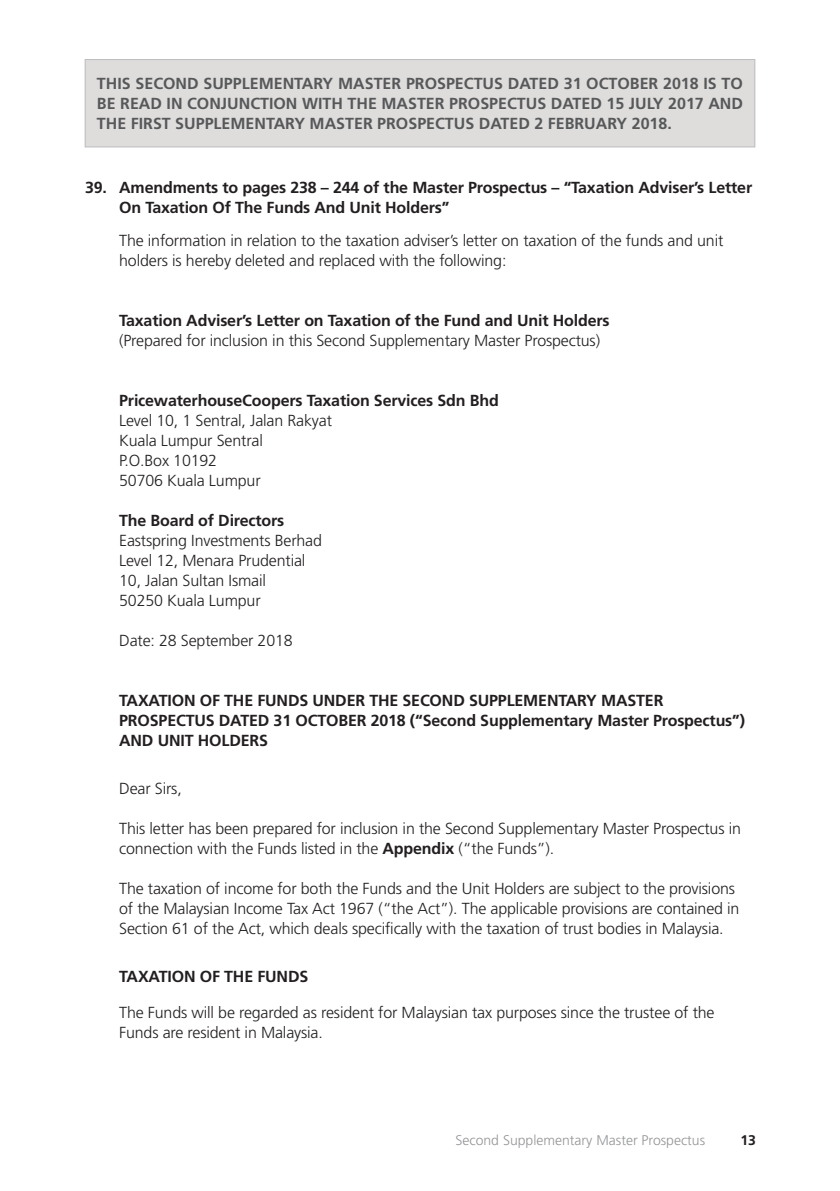
<style>
.page{position:relative;width:840px;height:1191px;background:#fff}
.page>*{position:absolute;margin:0;border:0;box-sizing:border-box;transform-origin:0 0}
.t1{font:300 16px/20px "Frutiger";letter-spacing:-.01em;color:#231f20}
.t2{font:700 16px/20px "Frutiger";letter-spacing:-.01em;color:#231f20}
.t3{font:700 16px/20px "Frutiger";color:#57585a;text-align:justify}
.t4{font:300 14px "Frutiger";color:#939598}
.t5{font:700 14px "Frutiger";color:#231f20}
.s1{font-weight:700}
</style>
<div class="page">
<div style="left:85px;top:60px;width:669px;height:87px;background:#dedddc"></div>
<div style="left:85px;top:59px;width:670px;height:88px;border:1px solid #bcbdc0"></div>
<p class="t3" style="left:97px;top:74px;width:647px">THIS SECOND SUPPLEMENTARY MASTER PROSPECTUS DATED 31 OCTOBER 2018 IS TO BE READ IN CONJUNCTION WITH THE MASTER PROSPECTUS DATED 15 JULY 2017 AND THE FIRST SUPPLEMENTARY MASTER PROSPECTUS DATED 2 FEBRUARY 2018.</p>
<p class="t2" style="left:119px;top:178px;width:634px;text-indent:-34px">39. Amendments to pages 238 – 244 of the Master Prospectus – “Taxation Adviser’s Letter<br>On Taxation Of The Funds And Unit Holders”</p>
<p class="t1" style="left:119px;top:230px;width:605px">The information in relation to the taxation adviser’s letter on taxation of the funds and unit holders is hereby deleted and replaced with the following:</p>
<p class="t2" style="left:119px;top:310px;width:491px">Taxation Adviser’s Letter on Taxation of the Fund and Unit Holders</p>
<p class="t1" style="left:119px;top:330px;width:482px">(Prepared for inclusion in this Second Supplementary Master Prospectus)</p>
<p class="t2" style="left:119px;top:390px;width:381px">PricewaterhouseCoopers Taxation Services Sdn Bhd</p>
<p class="t1" style="left:119px;top:410px;width:214px">Level 10, 1 Sentral, Jalan Rakyat<br>Kuala Lumpur Sentral<br>P.O.Box 10192<br>50706 Kuala Lumpur</p>
<p class="t2" style="left:119px;top:510px;width:166px">The Board of Directors</p>
<p class="t1" style="left:119px;top:530px;width:204px">Eastspring Investments Berhad<br>Level 12, Menara Prudential<br>10, Jalan Sultan Ismail<br>50250 Kuala Lumpur</p>
<p class="t1" style="left:119px;top:630px;width:175px">Date: 28 September 2018</p>
<p class="t2" style="left:119px;top:690px;width:627px">TAXATION OF THE FUNDS UNDER THE SECOND SUPPLEMENTARY MASTER<br>PROSPECTUS DATED 31 OCTOBER 2018 (“Second Supplementary Master Prospectus”)<br>AND UNIT HOLDERS</p>
<p class="t1" style="left:119px;top:778px;width:64px">Dear Sirs,</p>
<p class="t1" style="left:119px;top:818px;width:623px">This letter has been prepared for inclusion in the Second Supplementary Master Prospectus in connection with the Funds listed in the <span class="s1">Appendix</span> (“the Funds”).</p>
<p class="t1" style="left:119px;top:878px;width:621px">The taxation of income for both the Funds and the Unit Holders are subject to the provisions of the Malaysian Income Tax Act 1967 (“the Act”). The applicable provisions are contained in<br>Section 61 of the Act, which deals specifically with the taxation of trust bodies in Malaysia.</p>
<p class="t2" style="left:119px;top:966px;width:190px">TAXATION OF THE FUNDS</p>
<p class="t1" style="left:119px;top:1002px;width:596px">The Funds will be regarded as resident for Malaysian tax purposes since the trustee of the<br>Funds are resident in Malaysia.</p>
<p class="t4" style="left:455px;top:1132px;width:251px">Second Supplementary Master Prospectus</p>
<p class="t5" style="left:740px;top:1131px;width:17px">13</p>
</div>
